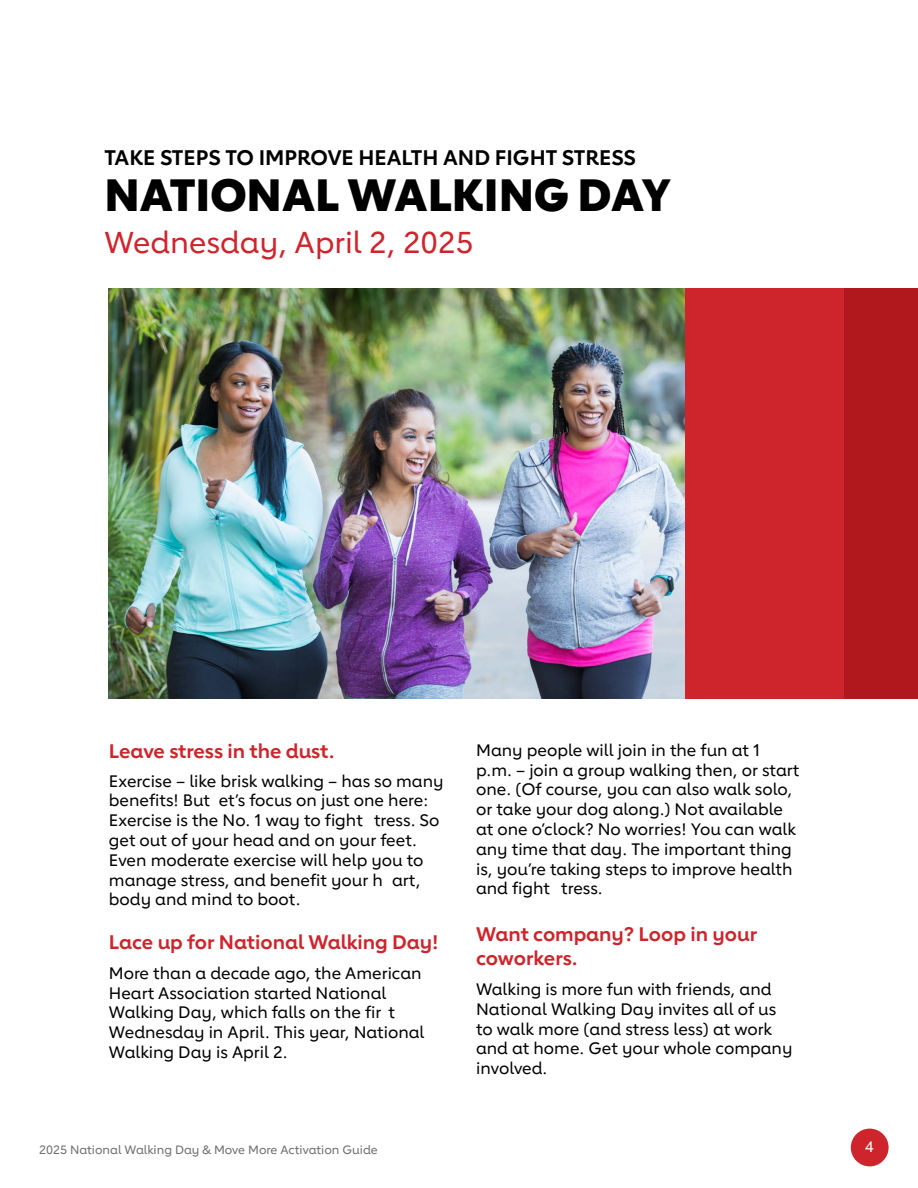
<style>
.page{position:relative;width:918px;height:1188px;background:#fff}
.page>*{position:absolute;margin:0;border:0;box-sizing:border-box;transform-origin:0 0}
.t1{font:800 45px "Lub Dub";color:#000}
.t2{font:500 30px "Lub Dub";color:#ce242b}
.t3{font:700 21px "Lub Dub";color:#000}
.t4{font:700 19.5px "Lub Dub";color:#ce242b}
.t5{font:500 16.5px/19.8px "Lub Dub";color:#000}
.t6{font:500 15px "Lub Dub";color:#fff}
.t7{font:500 12px "Lub Dub";color:#6d6e71}
</style>
<div class="page">
<div style="left:851px;top:1129px;width:38px;height:37px;background:#ce242b;border-radius:50%"></div>
<img style="left:109px;top:288px;width:577px;height:410px">
<div style="left:844px;top:288px;width:74px;height:410px;background:#b1181e"></div>
<div style="left:686px;top:288px;width:158px;height:410px;background:#ce242b"></div>
<p class="t3" style="left:104px;top:145px;width:533px">TAKE STEPS TO IMPROVE HEALTH AND FIGHT STRESS</p>
<h1 class="t1" style="left:104px;top:168px;width:569px">NATIONAL WALKING DAY</h1>
<h2 class="t2" style="left:104px;top:225px;width:370px">Wednesday, April 2, 2025</h2>
<h3 class="t4" style="left:109px;top:739px;width:227px">Leave stress in the dust.</h3>
<p class="t5" style="left:109px;top:771px;width:336px">Exercise – like brisk walking – has so many</p>
<p class="t5" style="left:109px;top:790px;width:332px">benefits! But et’s focus on just one here:<br>Exercise is the No. 1 way to fight tress. So</p>
<p class="t5" style="left:109px;top:830px;width:316px">get out of your head and on your feet.<br>Even moderate exercise will help you to</p>
<p class="t5" style="left:109px;top:870px;width:313px">manage stress, and benefit your h art,</p>
<p class="t5" style="left:109px;top:889px;width:193px">body and mind to boot.</p>
<h3 class="t4" style="left:109px;top:930px;width:331px">Lace up for National Walking Day!</h3>
<p class="t5" style="left:109px;top:963px;width:314px">More than a decade ago, the American<br>Heart Association started National</p>
<p class="t5" style="left:109px;top:1003px;width:288px">Walking Day, which falls on the fir t</p>
<p class="t5" style="left:109px;top:1022px;width:317px">Wednesday in April. This year, National<br>Walking Day is April 2.</p>
<p class="t5" style="left:476px;top:740px;width:286px">Many people will join in the fun at 1</p>
<p class="t5" style="left:476px;top:760px;width:325px">p.m. – join a group walking then, or start one. (Of course, you can also walk solo, or take your dog along.) Not available at one o’clock? No worries! You can walk any time that day. The important thing is, you’re taking steps to improve health</p>
<p class="t5" style="left:476px;top:879px;width:128px">and fight tress.</p>
<p class="t4" style="left:476px;top:923px;width:283px">Want company? Loop in your</p>
<h3 class="t4" style="left:476px;top:946px;width:103px">coworkers.</h3>
<p class="t5" style="left:476px;top:979px;width:318px">Walking is more fun with friends, and<br>National Walking Day invites all of us to walk more (and stress less) at work and at home. Get your whole company involved.</p>
<p class="t7" style="left:39px;top:1143px;width:340px">2025 National Walking Day &amp; Move More Activation Guide</p>
<p class="t6" style="left:865px;top:1138px;width:10px">4</p>
</div>
